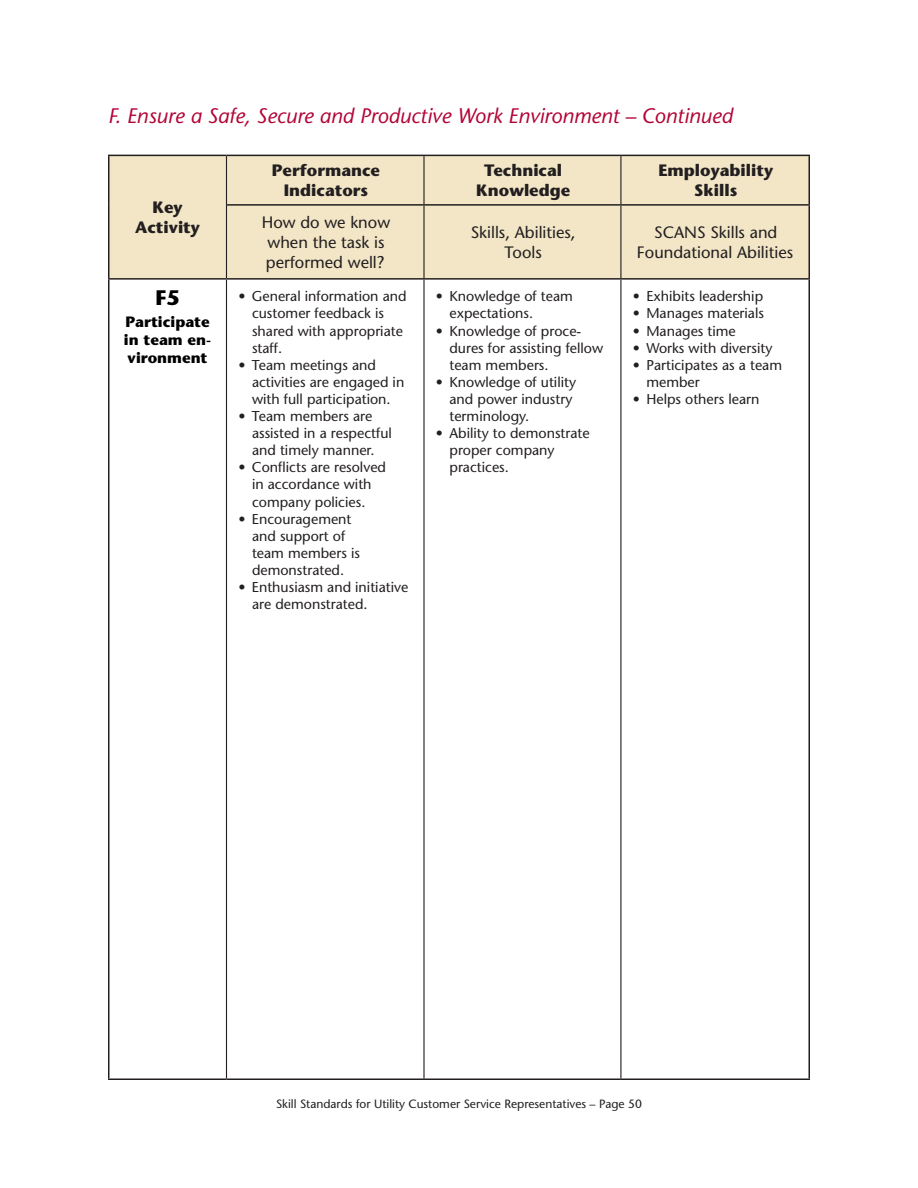
<style>
.page{position:relative;width:918px;height:1188px;background:#fff}
.page>*{position:absolute;margin:0;border:0;box-sizing:border-box;transform-origin:0 0}
._14_Stone_Sans_BOLD{font:italic 500 21px "Stone Sans Std";color:#b30437}
.t1{font:700 21px "Stone Sans Std";color:#000}
._11_Stone_Sans_text{font:500 16.5px/19.8px "Stone Sans Std";color:#231f20}
._11_Stone_Sans_text-2{font:700 16.5px "Stone Sans Std";color:#231f20}
.t2{font:700 15px/18px "Stone Sans Std";color:#000;text-align:justify}
._9_5_pt_table_column{font:500 14.25px/17.1px "Stone Sans Std";color:#231f20}
.t3{font:500 12px "Stone Sans Std";color:#231f20}
</style>
<div class="page">
<div style="left:110px;top:156px;width:698px;height:122px;background:#f2e6c7"></div>
<hr style="left:226px;top:156px;width:1px;height:49px;background:#231f20">
<hr style="left:423px;top:156px;width:2px;height:48px;background:#231f20">
<hr style="left:620px;top:156px;width:1px;height:48px;background:#231f20">
<hr style="left:226px;top:205px;width:1px;height:73px;background:#231f20">
<hr style="left:423px;top:206px;width:2px;height:72px;background:#231f20">
<hr style="left:620px;top:206px;width:1px;height:72px;background:#231f20">
<hr style="left:226px;top:280px;width:1px;height:798px;background:#231f20">
<hr style="left:423px;top:280px;width:2px;height:798px;background:#231f20">
<hr style="left:620px;top:280px;width:1px;height:798px;background:#231f20">
<hr style="left:108px;top:155px;width:118px;height:1px;background:#231f20">
<hr style="left:108px;top:156px;width:2px;height:49px;background:#231f20">
<hr style="left:226px;top:155px;width:198px;height:1px;background:#231f20">
<hr style="left:424px;top:155px;width:197px;height:1px;background:#231f20">
<hr style="left:621px;top:155px;width:189px;height:1px;background:#231f20">
<hr style="left:808px;top:156px;width:2px;height:48px;background:#231f20">
<hr style="left:108px;top:205px;width:2px;height:73px;background:#231f20">
<hr style="left:227px;top:204px;width:197px;height:2px;background:#231f20">
<hr style="left:424px;top:204px;width:197px;height:2px;background:#231f20">
<hr style="left:621px;top:204px;width:189px;height:2px;background:#231f20">
<hr style="left:808px;top:206px;width:2px;height:72px;background:#231f20">
<hr style="left:108px;top:278px;width:118px;height:2px;background:#231f20">
<hr style="left:226px;top:278px;width:198px;height:2px;background:#231f20">
<hr style="left:424px;top:278px;width:197px;height:2px;background:#231f20">
<hr style="left:621px;top:278px;width:189px;height:2px;background:#231f20">
<hr style="left:108px;top:280px;width:2px;height:798px;background:#231f20">
<hr style="left:808px;top:280px;width:2px;height:798px;background:#231f20">
<hr style="left:108px;top:1078px;width:118px;height:2px;background:#231f20">
<hr style="left:226px;top:1078px;width:198px;height:2px;background:#231f20">
<hr style="left:424px;top:1078px;width:197px;height:2px;background:#231f20">
<hr style="left:621px;top:1078px;width:189px;height:2px;background:#231f20">
<p class="_14_Stone_Sans_BOLD" style="left:108px;top:104px;width:626px">F. Ensure a Safe, Secure and Productive Work Environment – Continued</p>
<p class="_11_Stone_Sans_text-2" style="left:152px;top:198px;width:32px">Key</p>
<p class="_11_Stone_Sans_text-2" style="left:135px;top:217px;width:66px">Activity</p>
<p class="t1" style="left:156px;top:285px;width:26px">F5</p>
<p class="t2" style="left:124px;top:313px;width:89px">Participate in team en&shy;vironment</p>
<p class="_11_Stone_Sans_text-2" style="left:272px;top:161px;width:110px">Performance</p>
<p class="_11_Stone_Sans_text-2" style="left:284px;top:180px;width:86px">Indicators</p>
<p class="_11_Stone_Sans_text" style="left:262px;top:213px;width:130px">How do we know</p>
<p class="_11_Stone_Sans_text" style="left:266px;top:232px;width:120px">when the task is performed well?</p>
<p class="_9_5_pt_table_column" style="left:252px;top:288px;width:156px;text-indent:-14px">• General information and customer feedback is shared with appropriate staff.</p>
<p class="_9_5_pt_table_column" style="left:252px;top:356px;width:154px;text-indent:-14px">• Team meetings and activities are engaged in with full participation.</p>
<p class="_9_5_pt_table_column" style="left:252px;top:408px;width:141px;text-indent:-14px">• Team members are assisted in a respectful and timely manner.</p>
<p class="_9_5_pt_table_column" style="left:238px;top:459px;width:149px;text-align:center">• Conflicts are resolved in accordance with company policies.</p>
<p class="_9_5_pt_table_column" style="left:252px;top:510px;width:110px;text-indent:-14px">• Encouragement and support of team members is demonstrated.</p>
<p class="_9_5_pt_table_column" style="left:252px;top:579px;width:158px;text-indent:-14px">• Enthusiasm and initiative are demonstrated.</p>
<p class="_11_Stone_Sans_text-2" style="left:484px;top:161px;width:79px">Technical</p>
<p class="_11_Stone_Sans_text-2" style="left:476px;top:180px;width:95px">Knowledge</p>
<p class="_11_Stone_Sans_text" style="left:471px;top:222px;width:106px">Skills, Abilities,</p>
<p class="_11_Stone_Sans_text" style="left:505px;top:242px;width:39px">Tools</p>
<p class="_9_5_pt_table_column" style="left:449px;top:288px;width:125px;text-indent:-14px">• Knowledge of team expectations.</p>
<p class="_9_5_pt_table_column" style="left:449px;top:322px;width:155px;text-indent:-14px">• Knowledge of proce&shy;dures for assisting fellow team members.</p>
<p class="_9_5_pt_table_column" style="left:449px;top:373px;width:128px;text-indent:-14px">• Knowledge of utility and power industry terminology.</p>
<p class="_9_5_pt_table_column" style="left:449px;top:425px;width:142px;text-indent:-14px">• Ability to demonstrate proper company practices.</p>
<p class="_11_Stone_Sans_text-2" style="left:658px;top:161px;width:116px">Employability</p>
<p class="_11_Stone_Sans_text-2" style="left:694px;top:180px;width:45px">Skills</p>
<p class="_11_Stone_Sans_text" style="left:637px;top:222px;width:158px;text-align:center">SCANS Skills and<br>Foundational Abilities</p>
<p class="_9_5_pt_table_column" style="left:633px;top:288px;width:132px">• Exhibits leadership</p>
<p class="_9_5_pt_table_column" style="left:633px;top:305px;width:133px">• Manages materials</p>
<p class="_9_5_pt_table_column" style="left:633px;top:322px;width:104px">• Manages time</p>
<p class="_9_5_pt_table_column" style="left:633px;top:339px;width:141px">• Works with diversity</p>
<p class="_9_5_pt_table_column" style="left:646px;top:356px;width:137px;text-indent:-14px">• Participates as a team member</p>
<p class="_9_5_pt_table_column" style="left:633px;top:390px;width:128px">• Helps others learn</p>
<p class="t3" style="left:276px;top:1097px;width:367px">Skill Standards for Utility Customer Service Representatives – Page 50</p>
</div>
